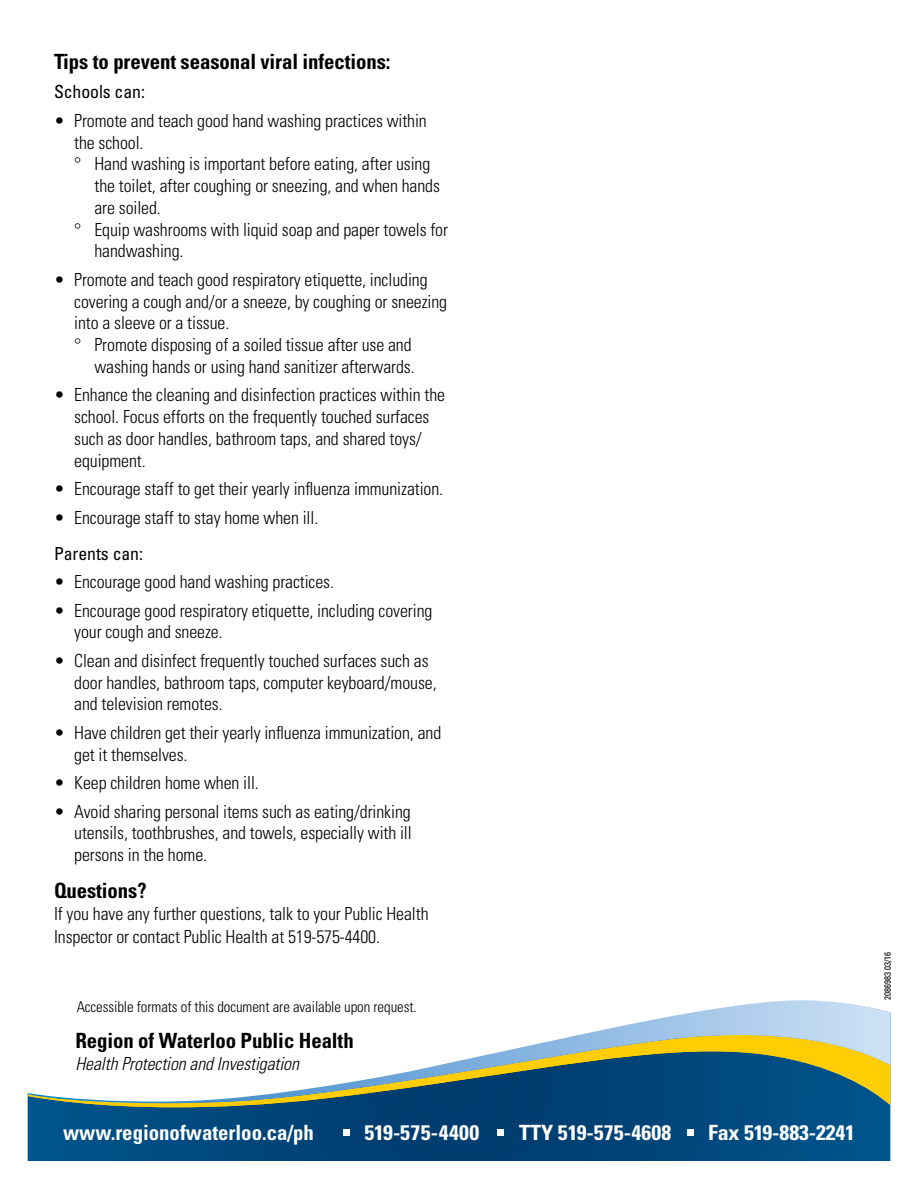
<style>
.page{position:relative;width:918px;height:1188px;background:#fff}
.page>*{position:absolute;margin:0;border:0;box-sizing:border-box;transform-origin:0 0}
.t1{font:700 condensed 21px "Univers";letter-spacing:-.005em;color:#000}
.t2{font:700 condensed 21px "Univers LT Std";letter-spacing:-.005em;color:#000}
.t3{font:700 condensed 21px "Univers";color:#fff;scale:1.05 1}
.t4{font:700 condensed 21px "Univers";color:#fff}
.t5{font:700 condensed 21px "Univers";letter-spacing:.02em;color:#fff;scale:1.05 1}
.t6{font:300 condensed 18px/21.8px "Univers LT Std";letter-spacing:-.005em;color:#000}
.t7{font:300 condensed 18px/22.5px "Univers";letter-spacing:-.005em;color:#000}
.t8{font:italic 300 condensed 18px "Univers";letter-spacing:-.005em;color:#000}
.t9{font:condensed 18px "Univers LT Std";letter-spacing:-.005em;color:#000}
.t10{font:300 condensed 15px "Univers";letter-spacing:-.005em;color:#000}
.t11{font:condensed 9px "Univers";color:#000}
</style>
<div class="page">
<svg style="left:28px;top:1107px;width:862px;height:54px;background:#00477b"></svg>
<svg style="left:28px;top:1103px;width:862px;height:4px;background:#2a5c66"></svg>
<svg style="left:28px;top:1000px;width:862px;height:103px"></svg>
<svg style="left:343px;top:1130px;width:6px;height:6px"></svg>
<div style="left:497px;top:1130px;width:7px;height:6px;background:#fff"></div>
<div style="left:687px;top:1130px;width:7px;height:6px;background:#fff"></div>
<h2 class="t2" style="left:54px;top:49px;width:338px">Tips to prevent seasonal viral infections:</h2>
<p class="t9" style="left:54px;top:81px;width:93px">Schools can:</p>
<p class="t6" style="left:74px;top:110px;width:354px;text-indent:-20px">• Promote and teach good hand washing practices within the school.</p>
<p class="t6" style="left:94px;top:153px;width:347px;text-indent:-20px">° Hand washing is important before eating, after using the toilet, after coughing or sneezing, and when hands are soiled.</p>
<p class="t6" style="left:94px;top:219px;width:355px;text-indent:-20px">° Equip washrooms with liquid soap and paper towels for handwashing.</p>
<p class="t6" style="left:74px;top:269px;width:374px;text-indent:-20px">• Promote and teach good respiratory etiquette, including covering a cough and/or a sneeze, by coughing or sneezing into a sleeve or a tissue.</p>
<p class="t6" style="left:74px;top:334px;width:342px;text-align:right">° Promote disposing of a soiled tissue after use and washing hands or using hand sanitizer afterwards.</p>
<p class="t6" style="left:74px;top:384px;width:372px;text-indent:-20px">• Enhance the cleaning and disinfection practices within the school. Focus efforts on the frequently touched surfaces such as door handles, bathroom taps, and shared toys/ equipment.</p>
<p class="t6" style="left:54px;top:478px;width:391px">• Encourage staff to get their yearly influenza immunization.</p>
<p class="t6" style="left:54px;top:507px;width:266px">• Encourage staff to stay home when ill.</p>
<p class="t9" style="left:54px;top:542px;width:91px">Parents can:</p>
<p class="t6" style="left:54px;top:571px;width:282px">• Encourage good hand washing practices.</p>
<p class="t6" style="left:74px;top:600px;width:360px;text-indent:-20px">• Encourage good respiratory etiquette, including covering your cough and sneeze.</p>
<p class="t6" style="left:74px;top:650px;width:364px;text-indent:-20px">• Clean and disinfect frequently touched surfaces such as door handles, bathroom taps, computer keyboard/mouse, and television remotes.</p>
<p class="t6" style="left:74px;top:722px;width:369px;text-indent:-20px">• Have children get their yearly influenza immunization, and get it themselves.</p>
<p class="t6" style="left:54px;top:772px;width:206px">• Keep children home when ill.</p>
<p class="t6" style="left:74px;top:801px;width:339px;text-align:justify;text-indent:-20px">• Avoid sharing personal items such as eating/drinking utensils, toothbrushes, and towels, especially with ill persons in the home.</p>
<h2 class="t1" style="left:54px;top:878px;width:94px">Questions?</h2>
<p class="t7" style="left:54px;top:903px;width:376px">If you have any further questions, talk to your Public Health<br>Inspector or contact Public Health at 519-575-4400.</p>
<p class="t10" style="left:77px;top:997px;width:342px">Accessible formats of this document are available upon request.</p>
<p class="t1" style="left:75px;top:1028px;width:280px">Region of Waterloo Public Health</p>
<p class="t8" style="left:75px;top:1053px;width:225px">Health Protection and Investigation</p>
<p class="t4" style="left:63px;top:1120px;width:253px">www.regionofwaterloo.ca/ph</p>
<p class="t5" style="left:364px;top:1120px;width:111px">519-575-4400</p>
<p class="t3" style="left:519px;top:1120px;width:146px">TTY 519-575-4608</p>
<p class="t3" style="left:708px;top:1120px;width:141px">Fax 519-883-2241</p>
<p class="t11" style="left:882px;top:1000px;width:50px;rotate:-90deg">2086983 03/16</p>
</div>
